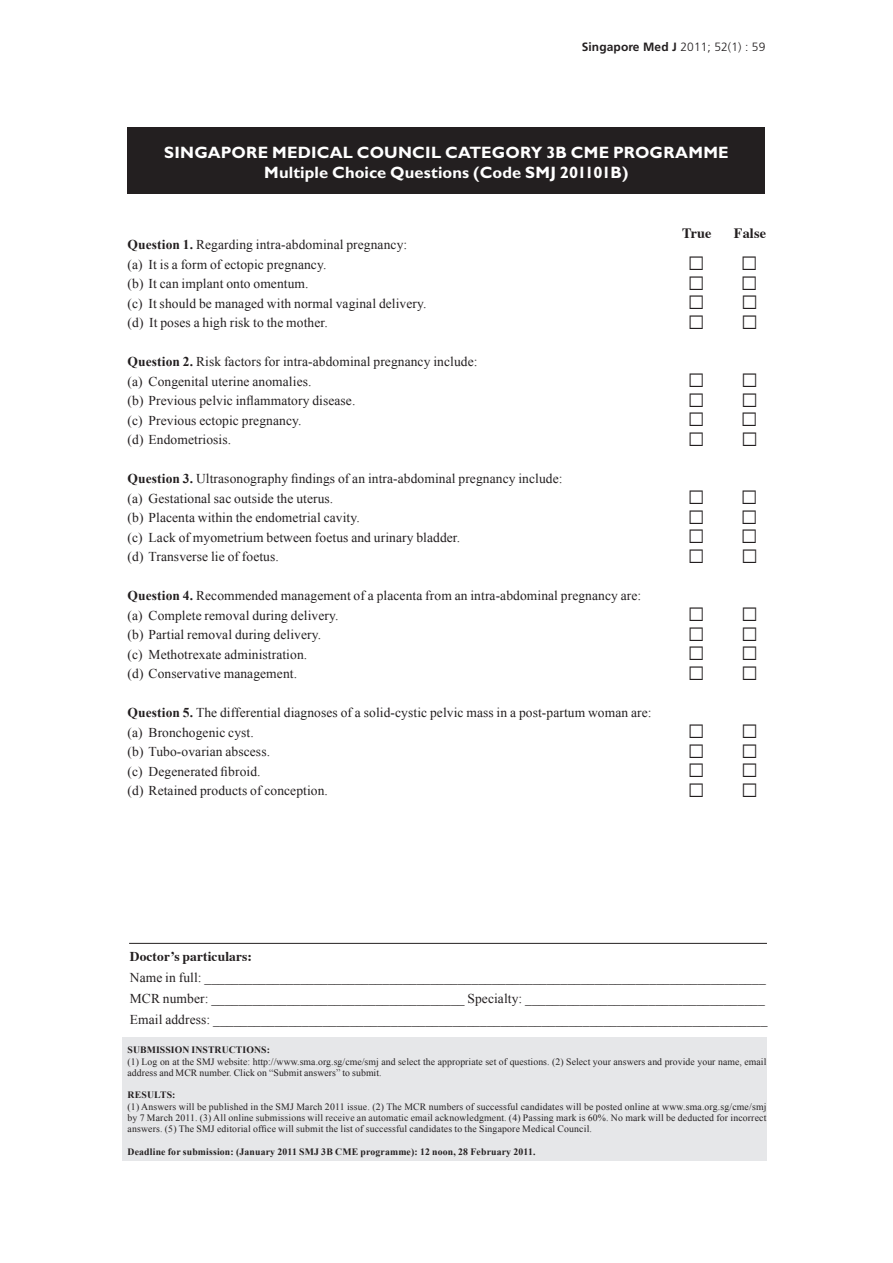
<style>
.page{position:relative;width:893px;height:1263px;background:#fff}
.page>*{position:absolute;margin:0;border:0;box-sizing:border-box;transform-origin:0 0}
.Bodytext_lead-in_Gil{font:700 16.5px "Gill Sans";letter-spacing:.01em;color:#fff}
.Bodytext_TimesNR{font:700 14.25px "Times";letter-spacing:.005em;color:#231f20}
.Bodytext_TimesNR-2{font:13.5px "Times New Roman";letter-spacing:.005em;color:#231f20}
.Bodytext_TimesNR-3{font:700 13.5px "Times";letter-spacing:.005em;color:#231f20}
.t1{font:700 12px "Frutiger";letter-spacing:.01em;color:#231f20}
.Bodytext_TimesNR-4{font:9.75px/11.2px "Times New Roman";letter-spacing:.005em;color:#231f20}
.Bodytext_TimesNR-5{font:700 9.75px "Times New Roman";letter-spacing:.015em;color:#231f20}
.s1{font-weight:300}
.s2{font-weight:700}
</style>
<div class="page">
<div style="left:122px;top:1037px;width:645px;height:124px;background:#e6e7e9"></div>
<div style="left:127px;top:128px;width:638px;height:66px;background:#231f20"></div>
<hr style="left:129px;top:943px;width:638px;height:1px;background:#231f20">
<p class="t1" style="left:582px;top:40px;width:185px">Singapore Med J <span class="s1">2011; 52(1) : 59</span></p>
<p class="Bodytext_lead-in_Gil" style="left:164px;top:143px;width:566px">SINGAPORE MEDICAL COUNCIL CATEGORY 3B CME PROGRAMME</p>
<p class="Bodytext_lead-in_Gil" style="left:264px;top:162px;width:366px">Multiple Choice Questions (Code SMJ 201101B)</p>
<p class="Bodytext_TimesNR-2" style="left:128px;top:237px;width:281px"><span class="s2">Question 1.</span> Regarding intra-abdominal pregnancy:</p>
<p class="Bodytext_TimesNR-2" style="left:128px;top:256px;width:200px">(a) It is a form of ectopic pregnancy.</p>
<p class="Bodytext_TimesNR-2" style="left:128px;top:276px;width:182px">(b) It can implant onto omentum.</p>
<p class="Bodytext_TimesNR-2" style="left:128px;top:295px;width:300px">(c) It should be managed with normal vaginal delivery.</p>
<p class="Bodytext_TimesNR-2" style="left:128px;top:315px;width:202px">(d) It poses a high risk to the mother.</p>
<p class="Bodytext_TimesNR-2" style="left:128px;top:354px;width:351px"><span class="s2">Question 2.</span> Risk factors for intra-abdominal pregnancy include:</p>
<p class="Bodytext_TimesNR-2" style="left:128px;top:373px;width:185px">(a) Congenital uterine anomalies.</p>
<p class="Bodytext_TimesNR-2" style="left:128px;top:393px;width:229px">(b) Previous pelvic inflammatory disease.</p>
<p class="Bodytext_TimesNR-2" style="left:128px;top:412px;width:175px">(c) Previous ectopic pregnancy.</p>
<p class="Bodytext_TimesNR-2" style="left:128px;top:432px;width:105px">(d) Endometriosis.</p>
<p class="Bodytext_TimesNR-2" style="left:128px;top:471px;width:436px"><span class="s2">Question 3.</span> Ultrasonography findings of an intra-abdominal pregnancy include:</p>
<p class="Bodytext_TimesNR-2" style="left:128px;top:490px;width:207px">(a) Gestational sac outside the uterus.</p>
<p class="Bodytext_TimesNR-2" style="left:128px;top:510px;width:234px">(b) Placenta within the endometrial cavity.</p>
<p class="Bodytext_TimesNR-2" style="left:128px;top:529px;width:334px">(c) Lack of myometrium between foetus and urinary bladder.</p>
<p class="Bodytext_TimesNR-2" style="left:128px;top:549px;width:153px">(d) Transverse lie of foetus.</p>
<p class="Bodytext_TimesNR-2" style="left:128px;top:588px;width:515px"><span class="s2">Question 4.</span> Recommended management of a placenta from an intra-abdominal pregnancy are:</p>
<p class="Bodytext_TimesNR-2" style="left:128px;top:607px;width:212px">(a) Complete removal during delivery.</p>
<p class="Bodytext_TimesNR-2" style="left:128px;top:627px;width:195px">(b) Partial removal during delivery.</p>
<p class="Bodytext_TimesNR-2" style="left:128px;top:646px;width:181px">(c) Methotrexate administration.</p>
<p class="Bodytext_TimesNR-2" style="left:128px;top:666px;width:171px">(d) Conservative management.</p>
<p class="Bodytext_TimesNR-2" style="left:128px;top:705px;width:526px"><span class="s2">Question 5.</span> The differential diagnoses of a solid-cystic pelvic mass in a post-partum woman are:</p>
<p class="Bodytext_TimesNR-2" style="left:128px;top:724px;width:128px">(a) Bronchogenic cyst.</p>
<p class="Bodytext_TimesNR-2" style="left:128px;top:744px;width:144px">(b) Tubo-ovarian abscess.</p>
<p class="Bodytext_TimesNR-2" style="left:128px;top:763px;width:135px">(c) Degenerated fibroid.</p>
<p class="Bodytext_TimesNR-2" style="left:128px;top:783px;width:202px">(d) Retained products of conception.</p>
<p class="Bodytext_TimesNR" style="left:682px;top:219px;width:31px">True</p>
<p class="Bodytext_TimesNR" style="left:734px;top:219px;width:34px">False</p>
<p class="Bodytext_TimesNR-3" style="left:130px;top:943px;width:124px">Doctor’s particulars:</p>
<p class="Bodytext_TimesNR-2" style="left:130px;top:970px;width:637px">Name in full: __________________________________________________________________________________</p>
<p class="Bodytext_TimesNR-2" style="left:130px;top:991px;width:636px">MCR number: _____________________________________ Specialty: ___________________________________</p>
<p class="Bodytext_TimesNR-2" style="left:130px;top:1012px;width:639px">Email address: _________________________________________________________________________________</p>
<p class="Bodytext_TimesNR-5" style="left:128px;top:1044px;width:144px">SUBMISSION INSTRUCTIONS:</p>
<p class="Bodytext_TimesNR-4" style="left:128px;top:1055px;width:640px">(1) Log on at the SMJ website: http://www.sma.org.sg/cme/smj and select the appropriate set of questions. (2) Select your answers and provide your name, email address and MCR number. Click on “Submit answers” to submit.</p>
<p class="Bodytext_TimesNR-5" style="left:128px;top:1089px;width:49px">RESULTS:</p>
<p class="Bodytext_TimesNR-4" style="left:128px;top:1100px;width:640px;text-align:justify">(1) Answers will be published in the SMJ March 2011 issue. (2) The MCR numbers of successful candidates will be posted online at www.sma.org.sg/cme/smj by 7 March 2011. (3) All online submissions will receive an automatic email acknowledgment. (4) Passing mark is 60%. No mark will be deducted for incorrect answers. (5) The SMJ editorial office will submit the list of successful candidates to the Singapore Medical Council.</p>
<p class="Bodytext_TimesNR-5" style="left:128px;top:1146px;width:409px">Deadline for submission: (January 2011 SMJ 3B CME programme): 12 noon, 28 February 2011.</p>
</div>
